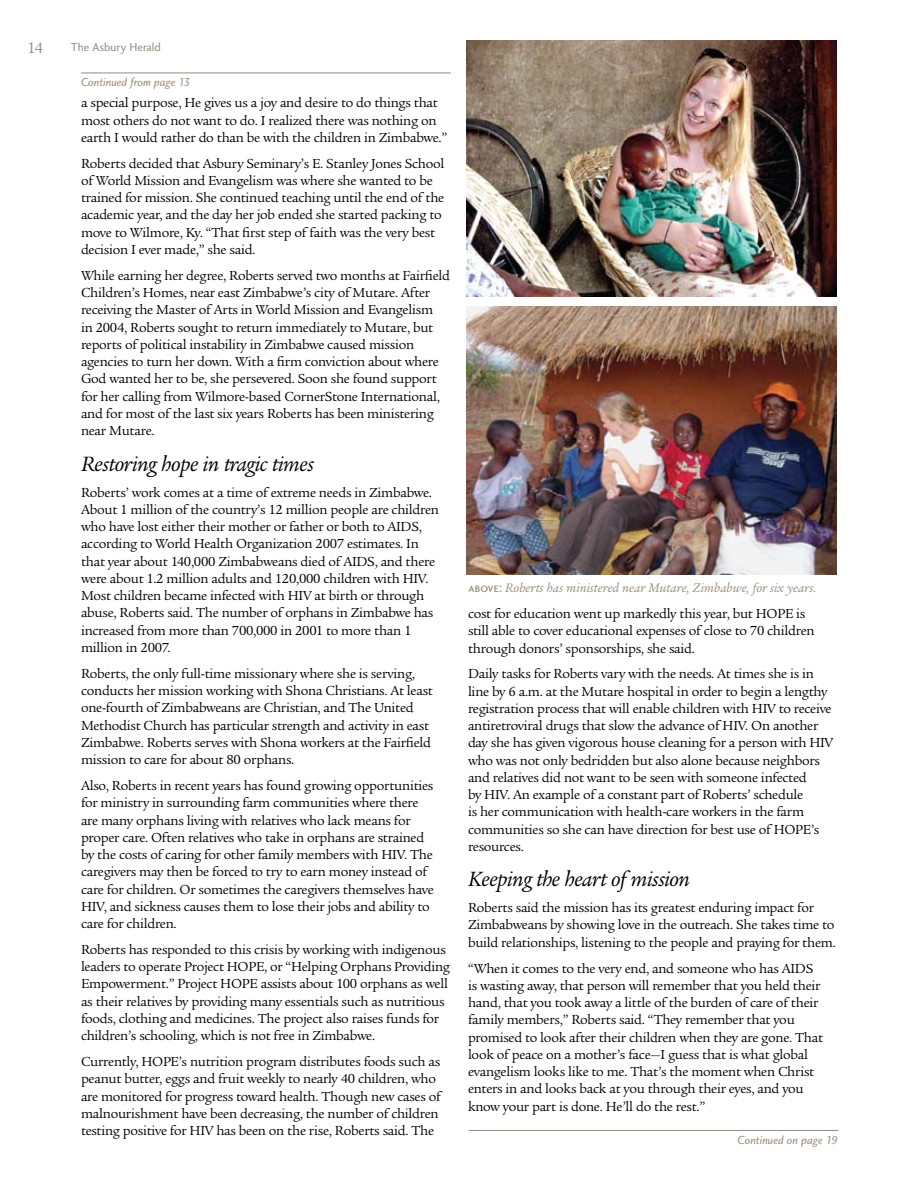
<style>
.page{position:relative;width:918px;height:1188px;background:#fff}
.page>*{position:absolute;margin:0;border:0;box-sizing:border-box;transform-origin:0 0}
.t1{font:italic 22.5px "Legacy Ser ITC";letter-spacing:-.02em;color:#000}
.t2{font:16.5px "Legacy Ser ITC";color:#998b7d}
.t3{font:14.25px/17.2px "Legacy Ser ITC";letter-spacing:-.02em;color:#000}
.t4{font:italic 13.5px "Legacy Ser ITC";color:#998b7d}
.t5{font:12px "Charlotte Sans Book Italic Plain";color:#998b7d}
.t6{font:12px "Charlotte Sans Book Plain";color:#998b7d}
.s1{font-family:"Charlotte Sans Small Caps Plain";font-style:normal}
</style>
<div class="page">
<hr style="left:81px;top:73px;width:370px;height:1px;background:#998b7d">
<img style="left:466px;top:40px;width:371px;height:257px">
<img style="left:466px;top:306px;width:371px;height:269px">
<hr style="left:469px;top:1130px;width:369px;height:1px;background:#998b7d">
<p class="t2" style="left:27px;top:38px;width:17px">14</p>
<p class="t6" style="left:71px;top:40px;width:91px">The Asbury Herald</p>
<p class="t5" style="left:81px;top:75px;width:111px">Continued from page 13</p>
<p class="t3" style="left:81px;top:94px;width:368px">a special purpose, He gives us a joy and desire to do things that most others do not want to do. I realized there was nothing on earth I would rather do than be with the children in Zimbabwe.”</p>
<p class="t3" style="left:81px;top:155px;width:365px">Roberts decided that Asbury Seminary’s E. Stanley Jones School of World Mission and Evangelism was where she wanted to be trained for mission. She continued teaching until the end of the academic year, and the day her job ended she started packing to move to Wilmore, Ky. “That first step of faith was the very best decision I ever made,” she said.</p>
<p class="t3" style="left:81px;top:267px;width:371px">While earning her degree, Roberts served two months at Fairfield Children’s Homes, near east Zimbabwe’s city of Mutare. After receiving the Master of Arts in World Mission and Evangelism<br>in 2004, Roberts sought to return immediately to Mutare, but reports of political instability in Zimbabwe caused mission agencies to turn her down. With a firm conviction about where God wanted her to be, she persevered. Soon she found support for her calling from Wilmore-based CornerStone International, and for most of the last six years Roberts has been ministering near Mutare.</p>
<h1 class="t1" style="left:81px;top:451px;width:235px">Restoring hope in tragic times</h1>
<p class="t3" style="left:81px;top:484px;width:360px">Roberts’ work comes at a time of extreme needs in Zimbabwe.<br>About 1 million of the country’s 12 million people are children who have lost either their mother or father or both to AIDS, according to World Health Organization 2007 estimates. In that year about 140,000 Zimbabweans died of AIDS, and there were about 1.2 million adults and 120,000 children with HIV.<br>Most children became infected with HIV at birth or through abuse, Roberts said. The number of orphans in Zimbabwe has increased from more than 700,000 in 2001 to more than 1 million in 2007.</p>
<p class="t3" style="left:81px;top:665px;width:353px">Roberts, the only full-time missionary where she is serving, conducts her mission working with Shona Christians. At least one-fourth of Zimbabweans are Christian, and The United Methodist Church has particular strength and activity in east Zimbabwe. Roberts serves with Shona workers at the Fairfield mission to care for about 80 orphans.</p>
<p class="t3" style="left:81px;top:777px;width:354px">Also, Roberts in recent years has found growing opportunities for ministry in surrounding farm communities where there are many orphans living with relatives who lack means for proper care. Often relatives who take in orphans are strained by the costs of caring for other family members with HIV. The caregivers may then be forced to try to earn money instead of care for children. Or sometimes the caregivers themselves have HIV, and sickness causes them to lose their jobs and ability to care for children.</p>
<p class="t3" style="left:81px;top:941px;width:371px">Roberts has responded to this crisis by working with indigenous leaders to operate Project HOPE, or “Helping Orphans Providing Empowerment.” Project HOPE assists about 100 orphans as well as their relatives by providing many essentials such as nutritious foods, clothing and medicines. The project also raises funds for children’s schooling, which is not free in Zimbabwe.</p>
<p class="t3" style="left:81px;top:1053px;width:361px">Currently, HOPE’s nutrition program distributes foods such as peanut butter, eggs and fruit weekly to nearly 40 children, who are monitored for progress toward health. Though new cases of malnourishment have been decreasing, the number of children testing positive for HIV has been on the rise, Roberts said. The</p>
<p class="t4" style="left:468px;top:580px;width:349px"><span class="s1">above:</span> Roberts has ministered near Mutare, Zimbabwe, for six years.</p>
<p class="t3" style="left:468px;top:605px;width:348px">cost for education went up markedly this year, but HOPE is still able to cover educational expenses of close to 70 children through donors’ sponsorships, she said.</p>
<p class="t3" style="left:468px;top:665px;width:367px">Daily tasks for Roberts vary with the needs. At times she is in line by 6 a.m. at the Mutare hospital in order to begin a lengthy registration process that will enable children with HIV to receive antiretroviral drugs that slow the advance of HIV. On another day she has given vigorous house cleaning for a person with HIV who was not only bedridden but also alone because neighbors and relatives did not want to be seen with someone infected<br>by HIV. An example of a constant part of Roberts’ schedule<br>is her communication with health-care workers in the farm communities so she can have direction for best use of HOPE’s resources.</p>
<h1 class="t1" style="left:468px;top:866px;width:224px">Keeping the heart of mission</h1>
<p class="t3" style="left:468px;top:899px;width:369px">Roberts said the mission has its greatest enduring impact for<br>Zimbabweans by showing love in the outreach. She takes time to build relationships, listening to the people and praying for them.</p>
<p class="t3" style="left:468px;top:960px;width:357px">“When it comes to the very end, and someone who has AIDS is wasting away, that person will remember that you held their hand, that you took away a little of the burden of care of their family members,” Roberts said. “They remember that you promised to look after their children when they are gone. That look of peace on a mother’s face—I guess that is what global evangelism looks like to me. That’s the moment when Christ enters in and looks back at you through their eyes, and you know your part is done. He’ll do the rest.”</p>
<p class="t5" style="left:737px;top:1132px;width:103px">Continued on page 19</p>
</div>
